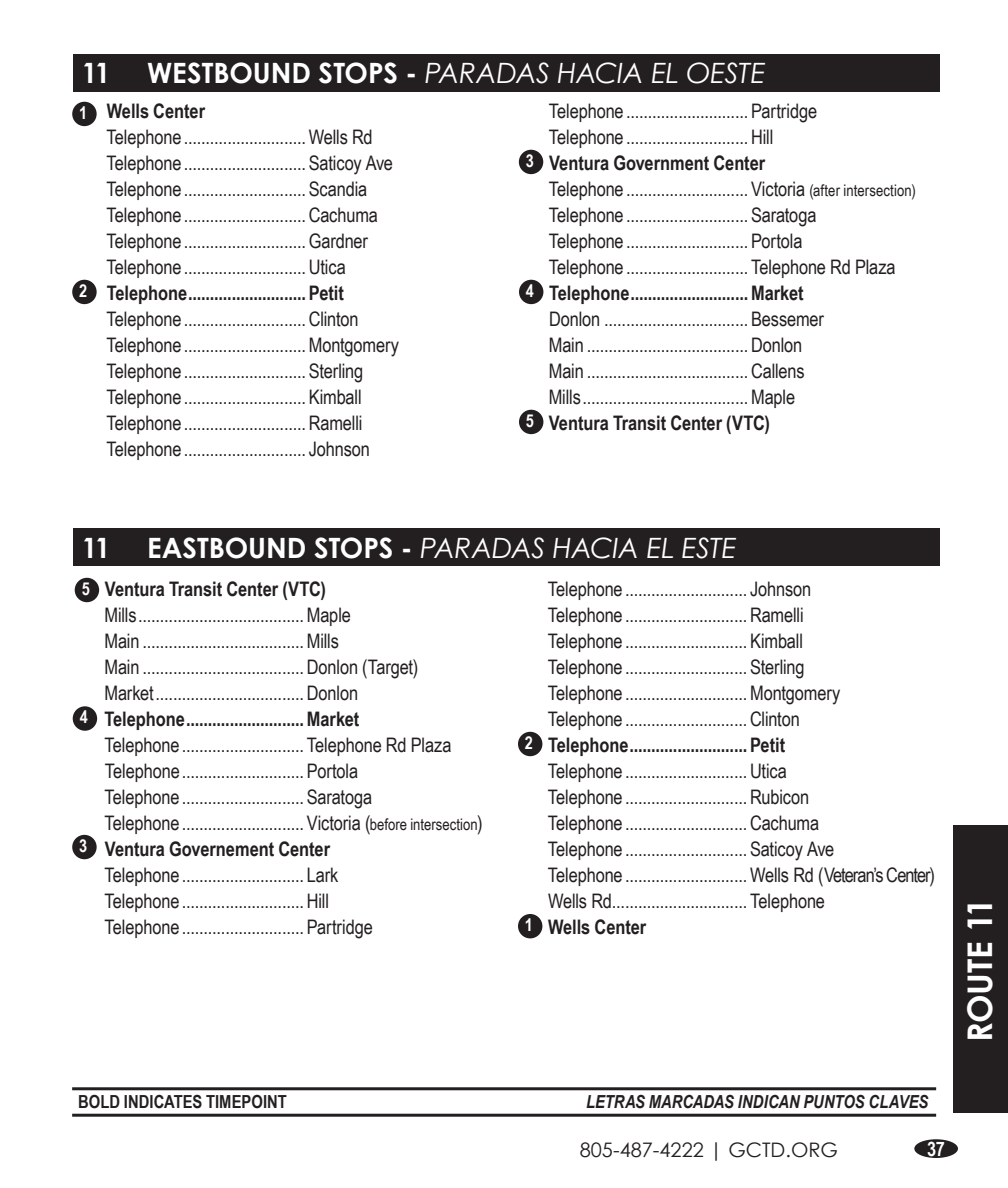
<style>
.page{position:relative;width:1008px;height:1188px;background:#fff}
.page>*{position:absolute;margin:0;border:0;box-sizing:border-box;transform-origin:0 0}
.Vertical_TABS_left{font:700 34px "Century Gothic";letter-spacing:-.005em;color:#fff}
.Route_Header{font:italic 28px "Century Gothic";letter-spacing:-.015em;color:#fff}
.Route_Header-2{font:700 28px "Century Gothic";color:#fff}
.Stop_List_Body{font:20px/26px "Arial Narrow";letter-spacing:-.005em;color:#231f20}
.Stop_List_Timepoints{font:20px/26px "Arial Narrow";letter-spacing:-.005em;color:#231f20}
.Stop_List_Timepoints-2{font:700 20px "Arial Narrow";color:#231f20}
.Stop_List_Body-2{font:20px "Arial Narrow";letter-spacing:-.03em;color:#231f20}
.t1{font:20px "Century Gothic";color:#231f20}
.t2{font:700 20px "Arial Narrow";color:#fff}
.Stop_List_Timepoint{font:italic 700 18px "Arial Narrow";color:#231f20}
.Stop_List_Timepoint-2{font:700 18px "Arial Narrow";letter-spacing:.005em;color:#231f20}
.t3{font:700 17.8px "Arial Narrow";color:#fff}
.s1{font-weight:700;font-style:normal}
.s2{font-size:16px}
.s3{font-weight:700}
</style>
<div class="page">
<div style="left:914px;top:1139px;width:44px;height:19px;background:#231f20;border-radius:50%"></div>
<div style="left:953px;top:825px;width:55px;height:288px;background:#231f20"></div>
<hr style="left:72px;top:1087px;width:864px;height:3px;background:#231f20">
<hr style="left:72px;top:1114px;width:864px;height:3px;background:#231f20">
<div style="left:72px;top:102px;width:25px;height:24px;background:#231f20;border-radius:50%"></div>
<div style="left:72px;top:280px;width:25px;height:24px;background:#231f20;border-radius:50%"></div>
<div style="left:519px;top:150px;width:24px;height:24px;background:#231f20;border-radius:50%"></div>
<div style="left:519px;top:280px;width:24px;height:24px;background:#231f20;border-radius:50%"></div>
<div style="left:519px;top:410px;width:24px;height:24px;background:#231f20;border-radius:50%"></div>
<div style="left:75px;top:578px;width:24px;height:24px;background:#231f20;border-radius:50%"></div>
<div style="left:73px;top:706px;width:24px;height:25px;background:#231f20;border-radius:50%"></div>
<div style="left:72px;top:835px;width:25px;height:24px;background:#231f20;border-radius:50%"></div>
<div style="left:518px;top:732px;width:24px;height:24px;background:#231f20;border-radius:50%"></div>
<div style="left:518px;top:914px;width:24px;height:24px;background:#231f20;border-radius:50%"></div>
<div style="left:73px;top:54px;width:866px;height:37px;background:#231f20"></div>
<div style="left:73px;top:528px;width:866px;height:38px;background:#231f20"></div>
<p class="Route_Header-2" style="left:82px;top:52px;width:30px">11</p>
<p class="Route_Header" style="left:147px;top:54px;width:620px"><span class="s1">WESTBOUND STOPS -</span> PARADAS HACIA EL OESTE</p>
<p class="t3" style="left:79px;top:99px;width:10px">1</p>
<p class="t3" style="left:79px;top:277px;width:10px">2</p>
<p class="Stop_List_Timepoints-2" style="left:107px;top:96px;width:100px">Wells Center</p>
<p class="Stop_List_Body" style="left:106px;top:123px;width:268px">Telephone............................Wells Rd</p>
<p class="Stop_List_Body" style="left:106px;top:149px;width:288px">Telephone............................Saticoy Ave</p>
<p class="Stop_List_Body" style="left:106px;top:175px;width:262px">Telephone............................Scandia</p>
<p class="Stop_List_Body" style="left:106px;top:201px;width:273px">Telephone............................Cachuma</p>
<p class="Stop_List_Body" style="left:106px;top:227px;width:263px">Telephone............................Gardner</p>
<p class="Stop_List_Body" style="left:106px;top:253px;width:241px">Telephone............................Utica</p>
<p class="Stop_List_Timepoints-2" style="left:107px;top:278px;width:239px">Telephone...........................Petit</p>
<p class="Stop_List_Body" style="left:106px;top:305px;width:254px">Telephone............................Clinton</p>
<p class="Stop_List_Body" style="left:106px;top:331px;width:294px">Telephone............................Montgomery</p>
<p class="Stop_List_Body" style="left:106px;top:357px;width:258px">Telephone............................Sterling</p>
<p class="Stop_List_Body" style="left:106px;top:383px;width:257px">Telephone............................Kimball</p>
<p class="Stop_List_Body" style="left:106px;top:409px;width:258px">Telephone............................Ramelli</p>
<p class="Stop_List_Body" style="left:106px;top:435px;width:265px">Telephone............................ Johnson</p>
<p class="t3" style="left:526px;top:147px;width:10px">3</p>
<p class="t3" style="left:526px;top:277px;width:10px">4</p>
<p class="t3" style="left:526px;top:407px;width:10px">5</p>
<p class="Stop_List_Body" style="left:549px;top:97px;width:270px">Telephone............................Partridge</p>
<p class="Stop_List_Body" style="left:549px;top:123px;width:226px">Telephone............................Hill</p>
<p class="Stop_List_Timepoints-2" style="left:549px;top:148px;width:218px">Ventura Government Center</p>
<p class="Stop_List_Body" style="left:549px;top:175px;width:369px">Telephone............................Victoria <span class="s2">(after intersection)</span></p>
<p class="Stop_List_Body" style="left:549px;top:201px;width:349px">Telephone............................Saratoga<br>Telephone............................Portola<br>Telephone............................ Telephone Rd Plaza</p>
<p class="Stop_List_Timepoints" style="left:549px;top:279px;width:277px"><span class="s3">Telephone...........................Market<br></span>Donlon .................................Bessemer</p>
<p class="Stop_List_Body" style="left:549px;top:331px;width:255px">Main .....................................Donlon</p>
<p class="Stop_List_Body" style="left:549px;top:357px;width:258px">Main .....................................Callens</p>
<p class="Stop_List_Body" style="left:549px;top:383px;width:248px">Mills......................................Maple<br><span class="s3">Ventura Transit Center (VTC)</span></p>
<p class="Route_Header-2" style="left:82px;top:526px;width:30px">11</p>
<p class="Route_Header" style="left:147px;top:528px;width:591px"><span class="s1">EASTBOUND STOPS -</span> PARADAS HACIA EL ESTE</p>
<p class="t3" style="left:82px;top:575px;width:10px">5</p>
<p class="t3" style="left:80px;top:704px;width:10px">4</p>
<p class="t3" style="left:79px;top:832px;width:10px">3</p>
<p class="Stop_List_Timepoints-2" style="left:105px;top:573px;width:223px">Ventura Transit Center (VTC)</p>
<p class="Stop_List_Body" style="left:104px;top:601px;width:248px">Mills......................................Maple</p>
<p class="Stop_List_Body" style="left:104px;top:627px;width:236px">Main .....................................Mills</p>
<p class="Stop_List_Body" style="left:104px;top:653px;width:315px">Main .....................................Donlon (Target)</p>
<p class="Stop_List_Body" style="left:104px;top:679px;width:349px">Market..................................Donlon<br><span class="s3">Telephone...........................Market<br></span>Telephone............................ Telephone Rd Plaza</p>
<p class="Stop_List_Timepoints" style="left:105px;top:757px;width:255px">Telephone............................Portola</p>
<p class="Stop_List_Body" style="left:104px;top:783px;width:269px">Telephone............................Saratoga</p>
<p class="Stop_List_Body" style="left:104px;top:809px;width:380px">Telephone............................Victoria (<span class="s2">before intersection</span>)</p>
<p class="Stop_List_Timepoints-2" style="left:105px;top:833px;width:227px">Ventura Governement Center</p>
<p class="Stop_List_Body" style="left:104px;top:861px;width:236px">Telephone............................ Lark</p>
<p class="Stop_List_Body" style="left:104px;top:887px;width:226px">Telephone............................Hill</p>
<p class="Stop_List_Body" style="left:104px;top:913px;width:270px">Telephone............................Partridge</p>
<p class="t3" style="left:525px;top:729px;width:10px">2</p>
<p class="t3" style="left:525px;top:911px;width:10px">1</p>
<p class="Stop_List_Body" style="left:548px;top:575px;width:265px">Telephone............................ Johnson</p>
<p class="Stop_List_Body" style="left:548px;top:601px;width:258px">Telephone............................Ramelli</p>
<p class="Stop_List_Body" style="left:548px;top:627px;width:257px">Telephone............................Kimball</p>
<p class="Stop_List_Body" style="left:548px;top:653px;width:258px">Telephone............................Sterling</p>
<p class="Stop_List_Body" style="left:548px;top:679px;width:294px">Telephone............................Montgomery</p>
<p class="Stop_List_Body" style="left:548px;top:705px;width:254px">Telephone............................Clinton</p>
<p class="Stop_List_Timepoints-2" style="left:548px;top:729px;width:239px">Telephone...........................Petit</p>
<p class="Stop_List_Body" style="left:548px;top:757px;width:241px">Telephone............................Utica</p>
<p class="Stop_List_Body" style="left:548px;top:783px;width:263px">Telephone............................Rubicon</p>
<p class="Stop_List_Body" style="left:548px;top:809px;width:273px">Telephone............................Cachuma</p>
<p class="Stop_List_Body" style="left:548px;top:835px;width:288px">Telephone............................Saticoy Ave</p>
<p class="Stop_List_Body-2" style="left:548px;top:860px;width:389px">Telephone............................Wells Rd (Veteran’s Center)</p>
<p class="Stop_List_Timepoints" style="left:548px;top:887px;width:279px">Wells Rd............................... Telephone</p>
<p class="Stop_List_Timepoints-2" style="left:548px;top:911px;width:100px">Wells Center</p>
<p class="Stop_List_Timepoint-2" style="left:78px;top:1088px;width:210px">BOLD INDICATES TIMEPOINT</p>
<p class="Stop_List_Timepoint" style="left:586px;top:1088px;width:344px">LETRAS MARCADAS INDICAN PUNTOS CLAVES</p>
<p class="t1" style="left:580px;top:1136px;width:260px">805-487-4222 | GCTD.ORG</p>
<p class="t2" style="left:927px;top:1133px;width:19px">37</p>
<p class="Vertical_TABS_left" style="left:954px;top:1042px;width:146px;rotate:-90deg">ROUTE 11</p>
</div>
